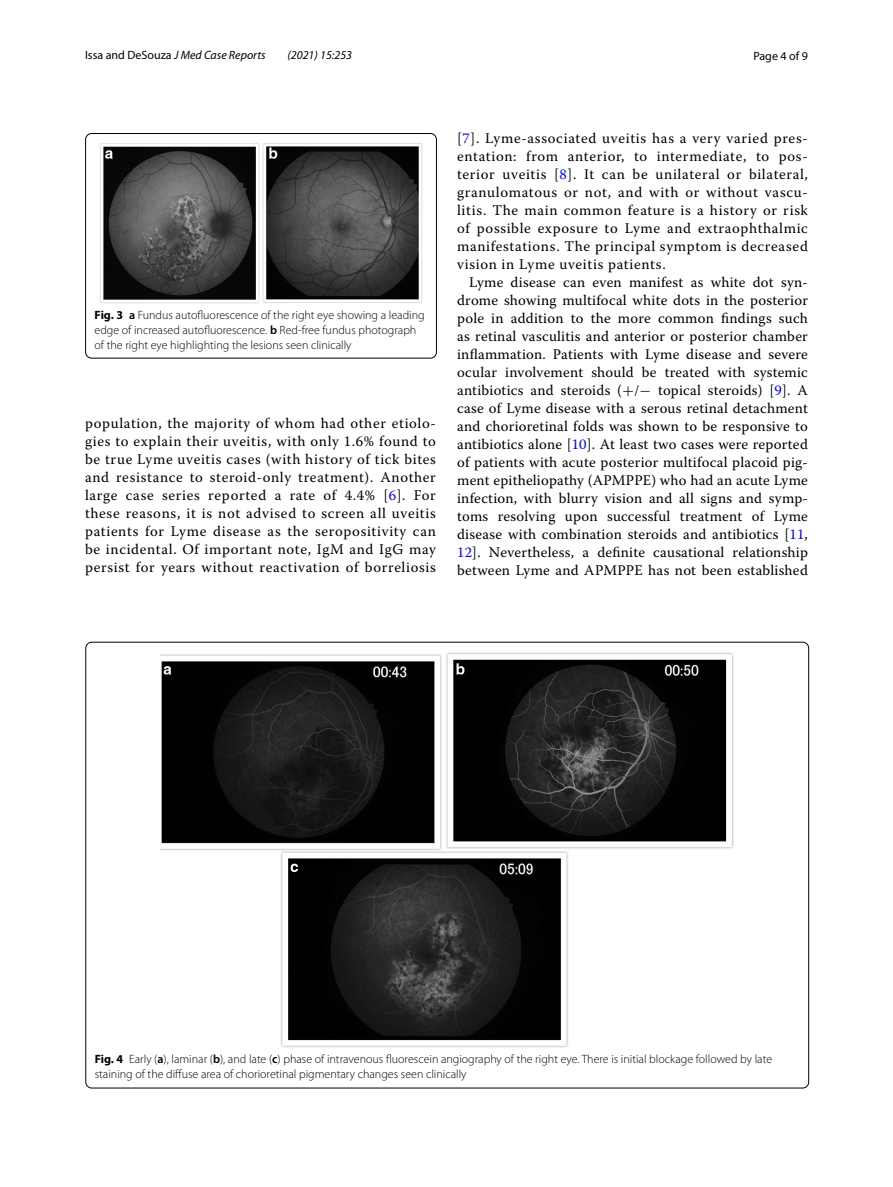
<style>
.page{position:relative;width:893px;height:1187px;background:#fff}
.page>*{position:absolute;margin:0;border:0;box-sizing:border-box;transform-origin:0 0}
.t1{font:14.7px/18px "Warnock Pro";letter-spacing:.045em;color:#000;text-align:justify}
.t2{font:300 12px/15px "Myriad Pro";color:#000}
.t3{font:italic 12px "Myriad Pro";color:#000}
.t4{font:12px "Myriad Pro";color:#000}
.s1{font-style:normal}
.s2{font-weight:700}
.s3{font-weight:600}
.s4{color:#00f}
.s5{font-family:"MTSY"}
</style>
<div class="page">
<img style="left:100px;top:143px;width:322px;height:160px">
<div style="left:85px;top:133px;width:352px;height:225px;border:1px solid #000;border-radius:6px"></div>
<img style="left:160px;top:652px;width:574px;height:396px">
<p class="t3" style="left:85px;top:48px;width:182px"><span class="s1">Issa and DeSouza</span> J Med Case Reports</p>
<p class="t3" style="left:287px;top:48px;width:66px">(2021) 15:253</p>
<p class="t4" style="left:753px;top:48px;width:56px">Page 4 of 9</p>
<p class="t2" style="left:95px;top:307px;width:332px"><span class="s2">Fig. 3</span> <span class="s3">a</span> Fundus autofluorescence of the right eye showing a leading edge of increased autofluorescence. <span class="s3">b</span> Red-free fundus photograph of the right eye highlighting the lesions seen clinically</p>
<p class="t1" style="left:85px;top:414px;width:352px">population, the majority of whom had other etiolo&shy;gies to explain their uveitis, with only 1.6% found to be true Lyme uveitis cases (with history of tick bites and resistance to steroid-only treatment). Another large case series reported a rate of 4.4% [<span class="s4">6</span>]. For these reasons, it is not advised to screen all uveitis patients for Lyme disease as the seropositivity can be incidental. Of important note, IgM and IgG may persist for years without reactivation of borreliosis</p>
<p class="t1" style="left:457px;top:128px;width:352px">[<span class="s4">7</span>]. Lyme-associated uveitis has a very varied pres&shy;entation: from anterior, to intermediate, to pos&shy;terior uveitis [<span class="s4">8</span>]. It can be unilateral or bilateral, granulomatous or not, and with or without vascu&shy;litis. The main common feature is a history or risk of possible exposure to Lyme and extraophthalmic manifestations. The principal symptom is decreased vision in Lyme uveitis patients.</p>
<p class="t1" style="left:457px;top:272px;width:352px;text-indent:12px">Lyme disease can even manifest as white dot syn&shy;drome showing multifocal white dots in the posterior pole in addition to the more common findings such as retinal vasculitis and anterior or posterior chamber inflammation. Patients with Lyme disease and severe ocular involvement should be treated with systemic antibiotics and steroids (<span class="s5">+</span>/<span class="s5">−</span> topical steroids) [<span class="s4">9</span>]. A case of Lyme disease with a serous retinal detachment and chorioretinal folds was shown to be responsive to antibiotics alone [<span class="s4">10</span>]. At least two cases were reported of patients with acute posterior multifocal placoid pig&shy;ment epitheliopathy (APMPPE) who had an acute Lyme infection, with blurry vision and all signs and symp&shy;toms resolving upon successful treatment of Lyme disease with combination steroids and antibiotics [<span class="s4">11</span>, <span class="s4">12</span>]. Nevertheless, a definite causational relationship between Lyme and APMPPE has not been established</p>
<p class="t2" style="left:95px;top:1051px;width:679px"><span class="s2">Fig. 4</span> Early (<span class="s3">a</span>), laminar (<span class="s3">b</span>), and late (<span class="s3">c</span>) phase of intravenous fluorescein angiography of the right eye. There is initial blockage followed by late staining of the diffuse area of chorioretinal pigmentary changes seen clinically</p>
</div>
